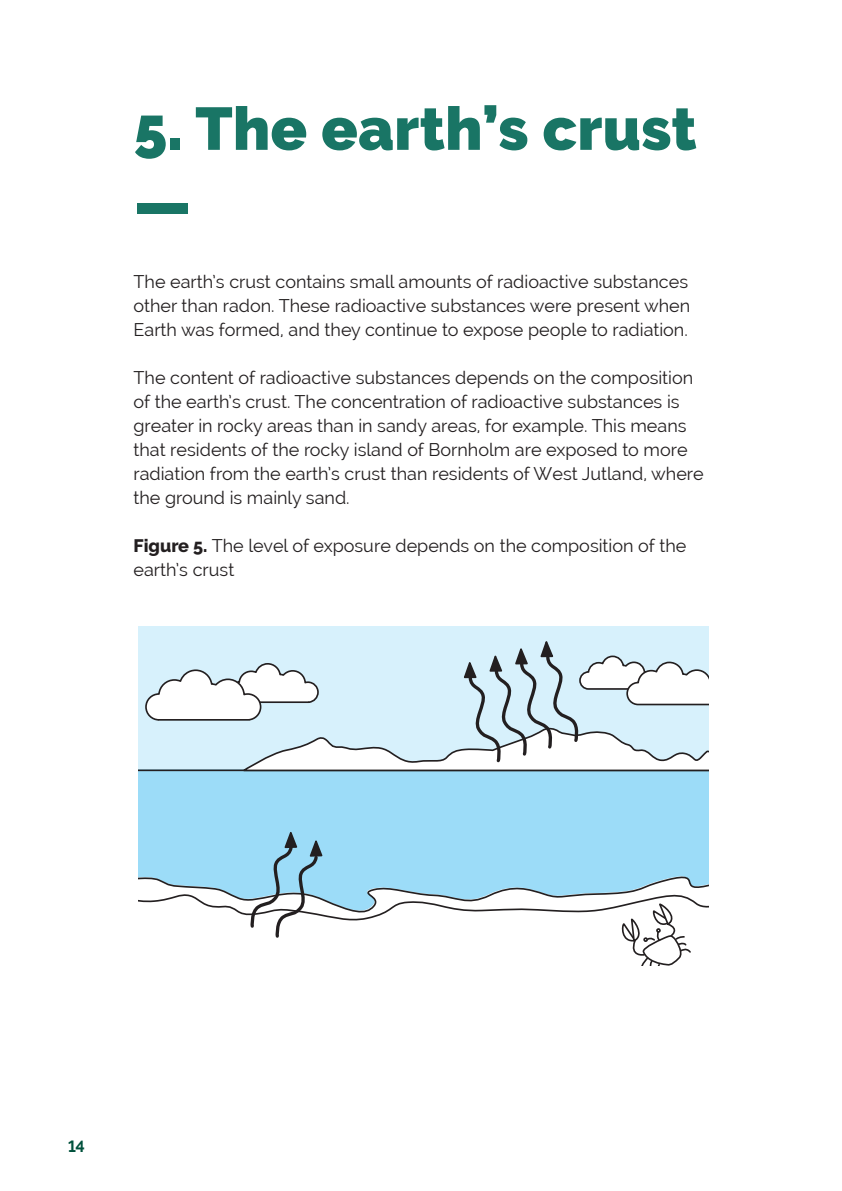
<style>
.page{position:relative;width:842px;height:1191px;background:#fff}
.page>*{position:absolute;margin:0;border:0;box-sizing:border-box;transform-origin:0 0}
.t1{font:900 60px/75.4px "Raleway";letter-spacing:.005em;color:#197565}
.t2{font:18px/24px "Raleway";color:#231f20}
.t3{font:700 16px "Raleway";color:#00513c}
.s1{font-weight:800}
</style>
<div class="page">
<div style="left:138px;top:626px;width:570px;height:151px;background:#d7f1fc"></div>
<div style="left:138px;top:771px;width:570px;height:57px;background:#9cdcf8"></div>
<hr style="left:138px;top:769px;width:570px;height:2px;background:#231f20">
<svg style="left:144px;top:641px;width:564px;height:131px"></svg>
<svg style="left:138px;top:828px;width:570px;height:137px"></svg>
<h1 class="t1" style="left:134px;top:91px;width:565px">5. The earth’s crust —</h1>
<p class="t2" style="left:134px;top:270px;width:558px">The earth’s crust contains small amounts of radioactive substances other than radon. These radioactive substances were present when<br>Earth was formed, and they continue to expose people to radiation.</p>
<p class="t2" style="left:134px;top:366px;width:572px">The content of radioactive substances depends on the composition of the earth’s crust. The concentration of radioactive substances is greater in rocky areas than in sandy areas, for example. This means that residents of the rocky island of Bornholm are exposed to more radiation from the earth’s crust than residents of West Jutland, where the ground is mainly sand.</p>
<p class="t2" style="left:134px;top:534px;width:554px"><span class="s1">Figure 5.</span> The level of exposure depends on the composition of the earth’s crust</p>
<p class="t3" style="left:68px;top:1137px;width:18px">14</p>
</div>
